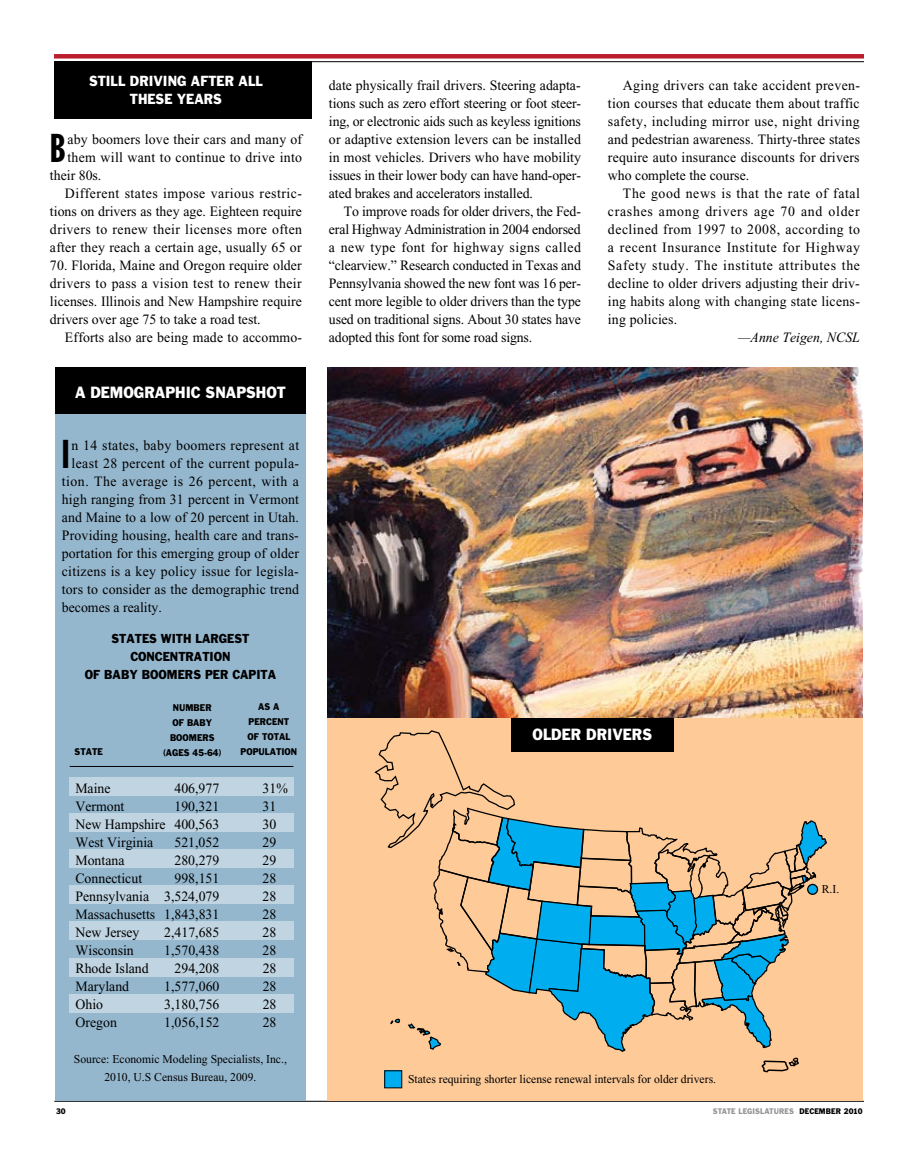
<style>
.page{position:relative;width:918px;height:1176px;background:#fff}
.page>*{position:absolute;margin:0;border:0;box-sizing:border-box;transform-origin:0 0}
.t1{font:39.6px "Franklin Gothic Extra Cond";color:#000}
.t2{font:15px "Franklin Gothic";color:#fff;scale:.9 1}
.t3{font:14.25px/18px "Times New Roman";letter-spacing:.005em;color:#000;text-align:justify}
.t4{font:14.25px "Times New Roman";letter-spacing:.035em;color:#000}
.t5{font:14.25px "Times New Roman";letter-spacing:.025em;color:#000}
.t6{font:14.25px "Times New Roman";letter-spacing:.03em;color:#000}
.t7{font:italic 14.25px "Times New Roman";color:#000}
.t8{font:13.5px "Franklin Gothic";color:#fff;scale:.9 1}
.t9{font:12px/18px "Times New Roman";color:#000;text-align:center}
.t10{font:12px/18px "Franklin Gothic";color:#000;text-align:center;scale:.9 1}
.t11{font:9px/15px "Franklin Gothic";color:#000;scale:.9 1}
.t12{font:7.5px "Franklin Gothic";color:#939598;scale:.9 1}
.t13{font:7.5px "Franklin Gothic";letter-spacing:.005em;color:#000;scale:.9 1}
</style>
<div class="page">
<hr style="left:54px;top:1100px;width:810px;height:1px;background:#000">
<hr style="left:54px;top:61px;width:810px;height:1px;background:#000">
<div style="left:54px;top:54px;width:810px;height:5px;background:#bd1e2d"></div>
<div style="left:327px;top:367px;width:536px;height:733px;background:#fdca98"></div>
<div style="left:511px;top:717px;width:163px;height:34px;background:#000"></div>
<div style="left:56px;top:367px;width:250px;height:733px;background:#95b7ce"></div>
<div style="left:56px;top:367px;width:250px;height:46px;background:#000"></div>
<div style="left:54px;top:62px;width:258px;height:57px;background:#000"></div>
<svg style="left:374px;top:730px;width:453px;height:342px"></svg>
<div style="left:385px;top:1070px;width:17px;height:17px;background:#00aeef"></div>
<svg style="left:808px;top:884px;width:10px;height:10px"></svg>
<div style="left:807px;top:883px;width:11px;height:11px;border:1px solid #000;border-radius:50%"></div>
<img style="left:327px;top:367px;width:536px;height:350px">
<div style="left:69px;top:777px;width:225px;height:19px;background:#c0d4e1"></div>
<div style="left:69px;top:813px;width:225px;height:19px;background:#c0d4e1"></div>
<div style="left:69px;top:849px;width:225px;height:19px;background:#c0d4e1"></div>
<div style="left:69px;top:885px;width:225px;height:19px;background:#c0d4e1"></div>
<div style="left:69px;top:921px;width:225px;height:19px;background:#c0d4e1"></div>
<div style="left:69px;top:957px;width:225px;height:19px;background:#c0d4e1"></div>
<div style="left:69px;top:993px;width:225px;height:19px;background:#c0d4e1"></div>
<hr style="left:70px;top:766px;width:223px;height:1px;background:#000">
<p class="t8" style="left:89px;top:72px;width:66px">STI LL DRIVING</p>
<p class="t8" style="left:191px;top:72px;width:21px">AFTER</p>
<p class="t8" style="left:239px;top:72px;width:29px">ALL</p>
<p class="t8" style="left:130px;top:90px;width:20px">THESE</p>
<p class="t8" style="left:177px;top:90px;width:22px">YEARS</p>
<h1 class="t1" style="left:50px;top:127px;width:17px">B</h1>
<p class="t3" style="left:68px;top:130px;width:236px">aby boomers love their cars and many of</p>
<p class="t3" style="left:68px;top:148px;width:236px">them will want to continue to drive into</p>
<p class="t3" style="left:50px;top:166px;width:53px">their 80s.</p>
<p class="t4" style="left:65px;top:185px;width:239px">Different states impose various restric-</p>
<p class="t3" style="left:50px;top:202px;width:253px">tions on drivers as they age. Eighteen require</p>
<p class="t6" style="left:50px;top:221px;width:254px">drivers to renew their licenses more often</p>
<p class="t3" style="left:50px;top:238px;width:253px">after they reach a certain age, usually 65 or</p>
<p class="t3" style="left:50px;top:256px;width:253px">70. Florida, Maine and Oregon require older drivers to pass a vision test to renew their licenses. Illinois and New Hampshire require drivers over age 75 to take a road test.</p>
<p class="t3" style="left:65px;top:328px;width:239px">Efforts also are being made to accommo-</p>
<p class="t2" style="left:75px;top:382px;width:41px">A DEMOGRAPHIC</p>
<p class="t2" style="left:206px;top:382px;width:23px">SNAPSHOT</p>
<h1 class="t1" style="left:62px;top:433px;width:9px">I</h1>
<p class="t5" style="left:72px;top:437px;width:229px">n 14 states, baby boomers represent at</p>
<p class="t5" style="left:72px;top:455px;width:229px">least 28 percent of the current popula-</p>
<p class="t4" style="left:62px;top:473px;width:239px">tion. The average is 26 percent, with a</p>
<p class="t3" style="left:62px;top:490px;width:239px">high ranging from 31 percent in Vermont</p>
<p class="t3" style="left:62px;top:508px;width:238px">and Maine to a low of 20 percent in Utah.</p>
<p class="t3" style="left:62px;top:526px;width:239px">Providing housing, health care and trans-</p>
<p class="t3" style="left:62px;top:544px;width:239px">portation for this emerging group of older</p>
<p class="t3" style="left:62px;top:562px;width:239px">citizens is a key policy issue for legisla-</p>
<p class="t3" style="left:62px;top:580px;width:239px">tors to consider as the demographic trend</p>
<p class="t3" style="left:62px;top:598px;width:102px">becomes a reality.</p>
<p class="t10" style="left:85px;top:628px;width:214px">STATES WITH LARGEST<br>CONCENTRATION<br>OF BABY BOOMERS PER CAPITA</p>
<p class="t11" style="left:170px;top:699px;width:46px;text-indent:3px">NUMBER<br>OF BABY<br>BOOMERS</p>
<p class="t11" style="left:75px;top:744px;width:33px">STATE</p>
<p class="t11" style="left:163px;top:744px;width:18px">(AGES</p>
<p class="t11" style="left:193px;top:744px;width:33px">45-64)</p>
<p class="t11" style="left:247px;top:698px;width:35px;text-indent:11px">AS A<br>PERCENT<br>OF TOTA</p>
<p class="t11" style="left:285px;top:728px;width:7px">L</p>
<p class="t11" style="left:241px;top:743px;width:15px">POPU</p>
<p class="t11" style="left:265px;top:743px;width:13px">LATION</p>
<p class="t3" style="left:75px;top:778px;width:37px">Maine</p>
<p class="t3" style="left:174px;top:778px;width:46px">406,977</p>
<p class="t3" style="left:263px;top:778px;width:27px">31%</p>
<p class="t3" style="left:75px;top:796px;width:51px">Vermont</p>
<p class="t3" style="left:174px;top:796px;width:46px">190,321</p>
<p class="t3" style="left:263px;top:796px;width:15px">31</p>
<p class="t3" style="left:75px;top:814px;width:146px">New Hampshire 400,563</p>
<p class="t3" style="left:263px;top:814px;width:15px">30</p>
<p class="t3" style="left:75px;top:832px;width:79px">West Virginia</p>
<p class="t3" style="left:174px;top:832px;width:46px">521,052</p>
<p class="t3" style="left:263px;top:832px;width:15px">29</p>
<p class="t3" style="left:75px;top:850px;width:51px">Montana</p>
<p class="t3" style="left:174px;top:850px;width:46px">280,279</p>
<p class="t3" style="left:263px;top:850px;width:15px">29</p>
<p class="t3" style="left:75px;top:868px;width:68px">Connecticut</p>
<p class="t3" style="left:174px;top:868px;width:46px">998,151</p>
<p class="t3" style="left:263px;top:868px;width:15px">28</p>
<p class="t3" style="left:75px;top:886px;width:146px">Pennsylvania 3,524,079</p>
<p class="t3" style="left:263px;top:886px;width:15px">28</p>
<p class="t3" style="left:75px;top:904px;width:146px">Massachusetts 1,843,831</p>
<p class="t3" style="left:263px;top:904px;width:15px">28</p>
<p class="t3" style="left:75px;top:922px;width:66px">New Jersey</p>
<p class="t3" style="left:164px;top:922px;width:57px">2,417,685</p>
<p class="t3" style="left:263px;top:922px;width:15px">28</p>
<p class="t3" style="left:75px;top:940px;width:60px">Wisconsin</p>
<p class="t3" style="left:164px;top:940px;width:57px">1,570,438</p>
<p class="t3" style="left:263px;top:940px;width:15px">28</p>
<p class="t3" style="left:75px;top:958px;width:75px">Rhode Island</p>
<p class="t3" style="left:175px;top:958px;width:46px">294,208</p>
<p class="t3" style="left:263px;top:958px;width:15px">28</p>
<p class="t3" style="left:75px;top:976px;width:55px">Maryland</p>
<p class="t3" style="left:164px;top:976px;width:57px">1,577,060</p>
<p class="t3" style="left:263px;top:976px;width:15px">28</p>
<p class="t3" style="left:76px;top:994px;width:29px">Ohio</p>
<p class="t3" style="left:164px;top:994px;width:57px">3,180,756</p>
<p class="t3" style="left:263px;top:994px;width:15px">28</p>
<p class="t3" style="left:76px;top:1012px;width:43px">Oregon</p>
<p class="t3" style="left:164px;top:1012px;width:57px">1,056,152</p>
<p class="t3" style="left:263px;top:1012px;width:15px">28</p>
<p class="t9" style="left:74px;top:1049px;width:215px">Source: Economic Modeling Specialists, Inc.,<br>2010, U.S Census Bureau, 2009.</p>
<p class="t3" style="left:329px;top:76px;width:254px">date physically frail drivers. Steering adapta&shy;tions such as zero effort steering or foot steer&shy;ing, or electronic aids such as keyless ignitions or adaptive extension levers can be installed in most vehicles. Drivers who have mobility issues in their lower body can have hand-oper&shy;ated brakes and accelerators installed.</p>
<p class="t3" style="left:329px;top:202px;width:254px;text-indent:15px">To improve roads for older drivers, the Fed&shy;eral Highway Administration in 2004 endorsed a new type font for highway signs called “clearview.” Research conducted in Texas and Pennsylvania showed the new font was 16 per&shy;cent more legible to older drivers than the type used on traditional signs. About 30 states have adopted this font for some road signs.</p>
<p class="t3" style="left:608px;top:76px;width:254px;text-indent:15px">Aging drivers can take accident preven&shy;tion courses that educate them about traffic safety, including mirror use, night driving and pedestrian awareness. Thirty-three states require auto insurance discounts for drivers who complete the course.</p>
<p class="t3" style="left:608px;top:184px;width:254px;text-indent:15px">The good news is that the rate of fatal crashes among drivers age 70 and older declined from 1997 to 2008, according to a recent Insurance Institute for Highway Safety study. The institute attributes the decline to older drivers adjusting their driv&shy;ing habits along with changing state licens&shy;ing policies.</p>
<p class="t7" style="left:738px;top:330px;width:123px">—Anne Teigen, NCSL</p>
<p class="t2" style="left:533px;top:724px;width:33px">OLDER</p>
<p class="t2" style="left:586px;top:724px;width:23px">DRIVERS</p>
<p class="t9" style="left:408px;top:1069px;width:310px">States requiring shorter license renewal intervals for older drivers.</p>
<p class="t9" style="left:822px;top:879px;width:19px">R.I.</p>
<p class="t13" style="left:56px;top:1105px;width:12px">30</p>
<p class="t12" style="left:713px;top:1105px;width:7px">STATE</p>
<p class="t12" style="left:738px;top:1105px;width:11px">LEGIS</p>
<p class="t12" style="left:760px;top:1105px;width:12px">LATURES</p>
<p class="t13" style="left:799px;top:1105px;width:13px">DECEM</p>
<p class="t13" style="left:826px;top:1105px;width:43px">BER 2010</p>
</div>
